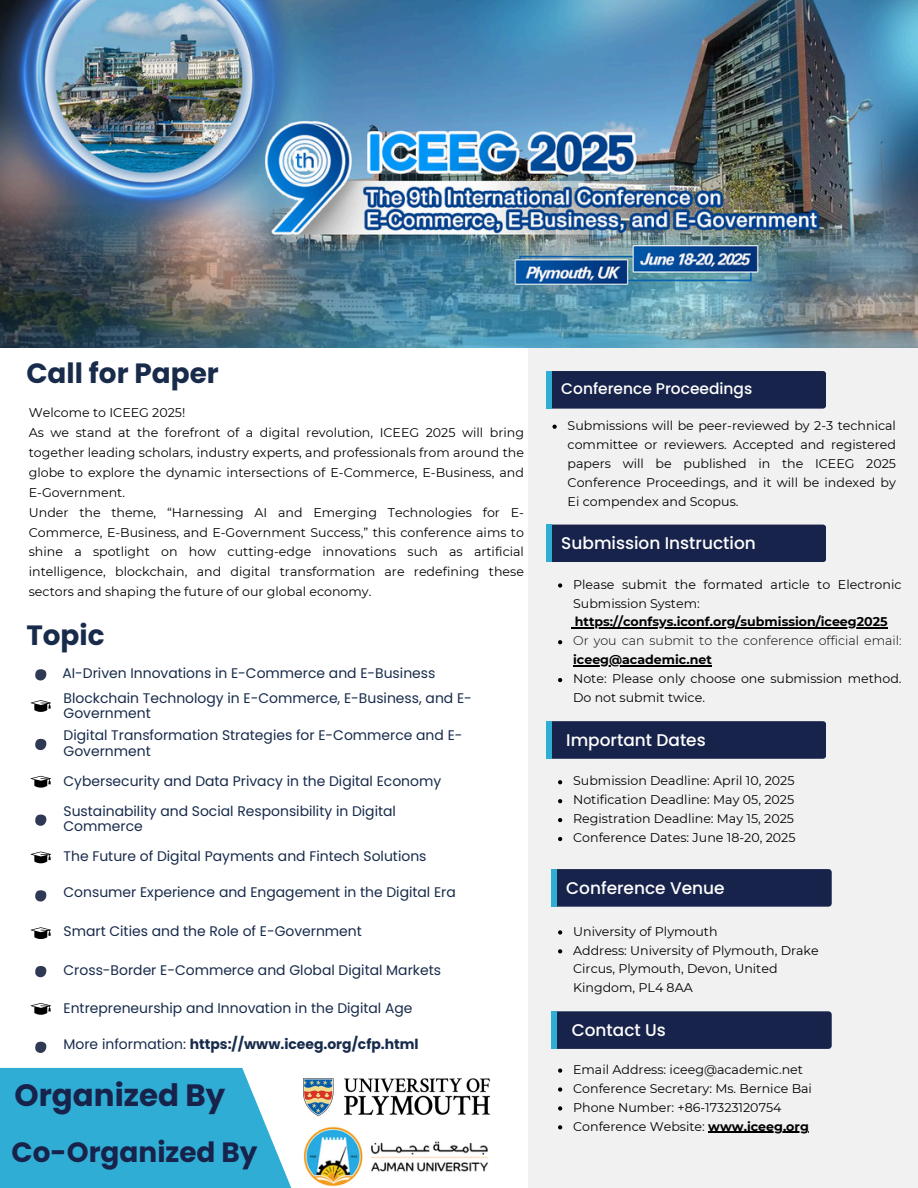
<style>
.page{position:relative;width:918px;height:1188px;background:#fff}
.page>*{position:absolute;margin:0;border:0;box-sizing:border-box;transform-origin:0 0}
.t1{font:700 30.9px "Poppins";color:#18234b}
.t2{font:700 27.9px "Poppins";color:#182b4b}
.t3{font:700 27.9px "Poppins";color:#18234b}
.t4{font:500 16.95px "Poppins";color:#fff}
.t5{font:500 15.45px "Poppins";color:#fff}
.t6{font:13.95px/15.8px "Poppins";color:#182b4b}
.t7{font:700 13.95px "Poppins";color:#182b4b}
.t8{font:12.6px/18.9px "Montserrat";color:#000}
.t9{font:700 12.6px/18.9px "Montserrat";color:#000}
.s1{font-weight:400}
.s2{font-weight:300}
.s3{font-weight:700}
</style>
<div class="page">
<div style="left:528px;top:0;width:390px;height:1188px;background:#f1f1f1"></div>
<div style="left:0;top:1068px;width:396px;height:120px;background:#30add4"></div>
<div style="left:546px;top:721px;width:280px;height:38px;background:#18234b;border-radius:3px"></div>
<div style="left:546px;top:721px;width:5px;height:38px;background:#30add4"></div>
<div style="left:546px;top:525px;width:280px;height:37px;background:#18234b;border-radius:3px"></div>
<div style="left:546px;top:525px;width:5px;height:37px;background:#30add4"></div>
<div style="left:546px;top:371px;width:280px;height:38px;background:#18234b;border-radius:3px"></div>
<div style="left:546px;top:371px;width:5px;height:38px;background:#30add4"></div>
<img style="left:0;top:0;width:918px;height:347px">
<div style="left:552px;top:869px;width:280px;height:38px;background:#18234b;border-radius:3px"></div>
<div style="left:552px;top:869px;width:5px;height:38px;background:#30add4"></div>
<div style="left:552px;top:1011px;width:280px;height:38px;background:#18234b;border-radius:3px"></div>
<div style="left:552px;top:1011px;width:5px;height:38px;background:#30add4"></div>
<img style="left:303px;top:1073px;width:186px;height:46px">
<svg style="left:31px;top:700px;width:20px;height:12px"></svg>
<svg style="left:35px;top:669px;width:11px;height:12px"></svg>
<svg style="left:35px;top:739px;width:11px;height:11px"></svg>
<svg style="left:31px;top:776px;width:20px;height:12px"></svg>
<svg style="left:35px;top:815px;width:11px;height:11px"></svg>
<svg style="left:31px;top:852px;width:20px;height:11px"></svg>
<svg style="left:35px;top:890px;width:11px;height:12px"></svg>
<svg style="left:31px;top:927px;width:20px;height:12px"></svg>
<svg style="left:35px;top:966px;width:11px;height:11px"></svg>
<svg style="left:31px;top:1003px;width:20px;height:12px"></svg>
<img style="left:300px;top:1124px;width:188px;height:64px">
<svg style="left:558px;top:930px;width:4px;height:5px"></svg>
<svg style="left:558px;top:949px;width:4px;height:4px"></svg>
<svg style="left:558px;top:780px;width:4px;height:4px"></svg>
<svg style="left:558px;top:799px;width:4px;height:4px"></svg>
<svg style="left:558px;top:818px;width:4px;height:4px"></svg>
<svg style="left:558px;top:837px;width:4px;height:4px"></svg>
<svg style="left:553px;top:425px;width:4px;height:4px"></svg>
<svg style="left:558px;top:583px;width:4px;height:5px"></svg>
<hr style="left:575px;top:628px;width:313px;height:1px;background:#000">
<svg style="left:558px;top:640px;width:4px;height:4px"></svg>
<hr style="left:573px;top:665px;width:139px;height:1px;background:#000">
<svg style="left:558px;top:678px;width:4px;height:4px"></svg>
<svg style="left:558px;top:1069px;width:4px;height:4px"></svg>
<svg style="left:558px;top:1087px;width:4px;height:5px"></svg>
<svg style="left:558px;top:1106px;width:4px;height:5px"></svg>
<svg style="left:558px;top:1125px;width:4px;height:4px"></svg>
<hr style="left:708px;top:1132px;width:101px;height:1px;background:#000">
<svg style="left:35px;top:1042px;width:11px;height:11px"></svg>
<h2 class="t2" style="left:26px;top:354px;width:194px">Call for Paper</h2>
<h2 class="t8" style="left:29px;top:403px;width:158px">Welcome to ICEEG 2025!</h2>
<p class="t8" style="left:29px;top:422px;width:497px;line-height:20px;text-align:justify">As we stand at the forefront of a digital revolution, ICEEG 2025 will bring together leading scholars, industry experts, and professionals from around the globe to explore the dynamic intersections of E-Commerce, E-Business, and E-Government.</p>
<p class="t8" style="left:29px;top:502px;width:497px;line-height:20px;text-align:justify">Under the theme, “Harnessing AI and Emerging Technologies for E-Commerce, E-Business, and E-Government Success,” this conference aims to shine a spotlight on how cutting-edge innovations such as artificial intelligence, blockchain, and digital transformation are redefining these sectors and shaping the future of our global economy.</p>
<p class="t2" style="left:26px;top:616px;width:80px">Topic</p>
<p class="t6" style="left:62px;top:665px;width:374px">AI-Driven Innovations in E-Commerce and E-Business</p>
<p class="t6" style="left:64px;top:690px;width:410px">Blockchain Technology in E-Commerce, E-Business, and E-<br>Government</p>
<p class="t6" style="left:64px;top:727px;width:400px">Digital Transformation Strategies for E-Commerce and E-<br>Government</p>
<p class="t6" style="left:64px;top:773px;width:379px">Cybersecurity and Data Privacy in the Digital Economy</p>
<p class="t6" style="left:64px;top:803px;width:334px">Sustainability and Social Responsibility in Digital<br>Commerce</p>
<p class="t6" style="left:64px;top:849px;width:364px">The Future of Digital Payments and Fintech Solutions</p>
<p class="t6" style="left:64px;top:884px;width:394px">Consumer Experience and Engagement in the Digital Era</p>
<p class="t6" style="left:64px;top:923px;width:300px">Smart Cities and the Role of E-Government</p>
<p class="t6" style="left:64px;top:962px;width:379px">Cross-Border E-Commerce and Global Digital Markets</p>
<p class="t6" style="left:64px;top:1000px;width:350px">Entrepreneurship and Innovation in the Digital Age</p>
<p class="t7" style="left:64px;top:1034px;width:357px"><span class="s1">More information:</span> https://www.iceeg.org/cfp.html</p>
<p class="t1" style="left:15px;top:1074px;width:212px">Organized By</p>
<p class="t3" style="left:12px;top:1132px;width:247px">Co-Organized By</p>
<h2 class="t5" style="left:561px;top:378px;width:193px">Conference Proceedings</h2>
<p class="t8" style="left:568px;top:416px;width:330px;text-align:justify">Submissions will be peer-reviewed by 2-3 technical committee or reviewers. Accepted and registered papers will be published in the ICEEG 2025<br>Conference Proceedings, and it will be indexed by Ei compendex and Scopus.</p>
<p class="t4" style="left:561px;top:531px;width:196px">Submission Instruction</p>
<p class="t8" style="left:573px;top:575px;width:330px">Please submit the formated article to Electronic<br>Submission System:</p>
<h1 class="t9" style="left:573px;top:613px;width:330px">https://confsys.iconf.org/submission/iceeg2025<br><span class="s2">Or you can submit to the conference official email:</span></h1>
<p class="t8" style="left:573px;top:650px;width:330px"><span class="s3">iceeg@academic.net<br></span>Note: Please only choose one submission method.</p>
<p class="t8" style="left:573px;top:688px;width:133px">Do not submit twice.</p>
<p class="t4" style="left:566px;top:728px;width:141px">Important Dates</p>
<h2 class="t8" style="left:573px;top:771px;width:223px">Submission Deadline: April 10, 2025</h2>
<p class="t8" style="left:573px;top:790px;width:222px">Notification Deadline: May 05, 2025</p>
<h3 class="t8" style="left:573px;top:809px;width:222px">Registration Deadline: May 15, 2025</h3>
<p class="t8" style="left:573px;top:828px;width:224px">Conference Dates: June 18-20, 2025</p>
<p class="t4" style="left:566px;top:876px;width:160px">Conference Venue</p>
<p class="t8" style="left:573px;top:922px;width:146px">University of Plymouth</p>
<h2 class="t8" style="left:573px;top:941px;width:247px">Address: University of Plymouth, Drake<br>Circus, Plymouth, Devon, United<br>Kingdom, PL4 8AA</h2>
<h1 class="t4" style="left:572px;top:1018px;width:96px">Contact Us</h1>
<p class="t8" style="left:573px;top:1060px;width:231px">Email Address: iceeg@academic.net</p>
<p class="t8" style="left:573px;top:1079px;width:240px">Conference Secretary: Ms. Bernice Bai</p>
<p class="t8" style="left:573px;top:1098px;width:210px">Phone Number: +86-17323120754</p>
<p class="t8" style="left:573px;top:1117px;width:237px">Conference Website: <span class="s3">www.iceeg.org</span></p>
</div>
